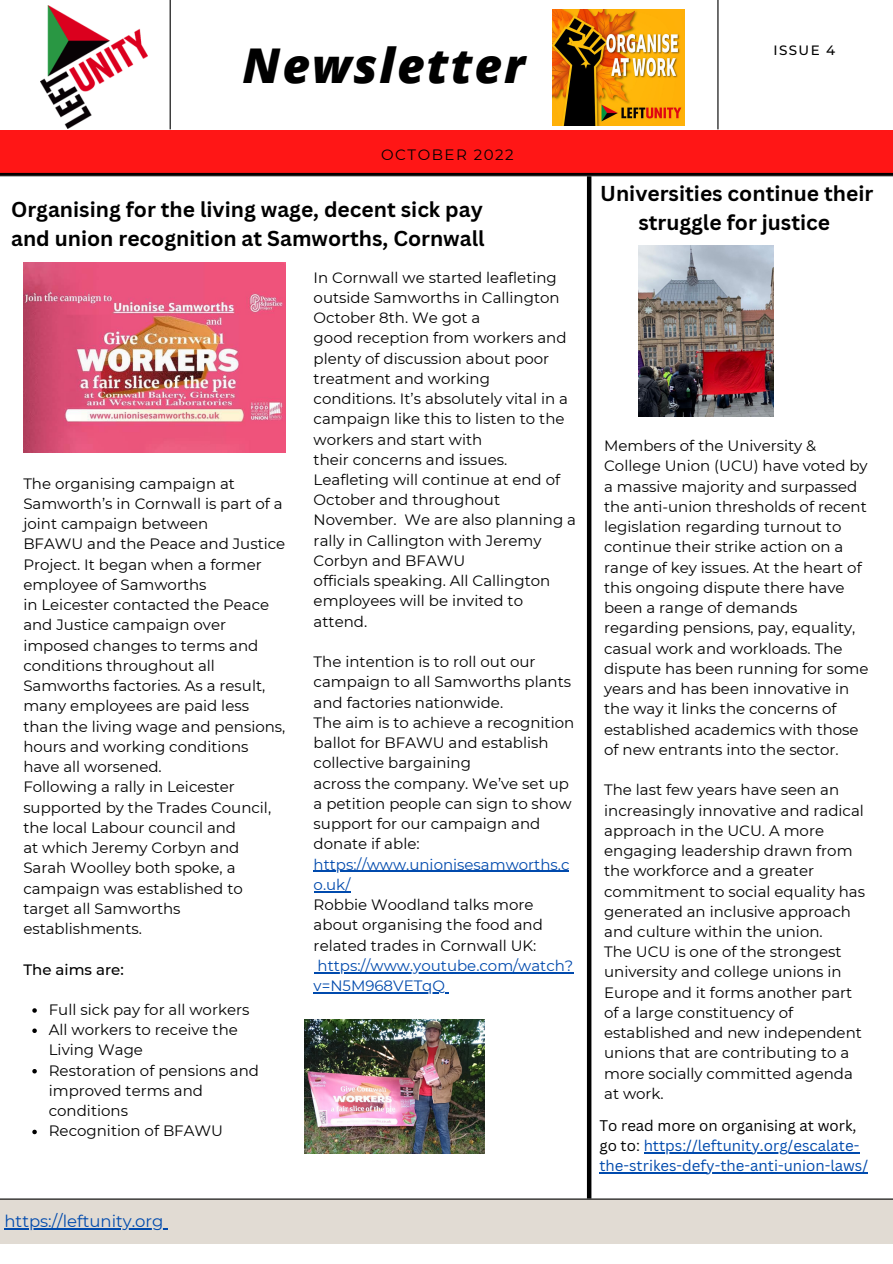
<style>
.page{position:relative;width:893px;height:1264px;background:#fff}
.page>*{position:absolute;margin:0;border:0;box-sizing:border-box;transform-origin:0 0}
.t1{font:italic 800 48px "Open Sans";letter-spacing:.04em;color:#000}
.t2{font:700 21px/29.2px "Canva Sans";color:#000}
.t3{font:16.5px "Montserrat";color:#004aad}
.t4{font:15px/20.2px "Montserrat";color:#000}
.t5{font:15px/20.2px "Canva Sans";color:#004aad}
.t6{font:15px/20.2px "Montserrat";color:#004aad}
.t7{font:15px "Montserrat";letter-spacing:.1em;color:#000}
.t8{font:500 15px "Montserrat";color:#000}
.t9{font:500 13.5px "Montserrat";letter-spacing:.1em;color:#000}
.s1{color:#000}
</style>
<div class="page">
<div style="left:0;top:130px;width:892px;height:45px;background:#ff1616"></div>
<hr style="left:0;top:173px;width:892px;height:1px;background:#000">
<hr style="left:170px;top:0;width:1px;height:129px;background:#000">
<hr style="left:717px;top:0;width:1px;height:129px;background:#000">
<hr style="left:0;top:174px;width:892px;height:1px;background:#000">
<div style="left:0;top:1199px;width:892px;height:44px;background:#e1dbd3"></div>
<hr style="left:4px;top:1228px;width:159px;height:1px;background:#004aad">
<hr style="left:0;top:1198px;width:892px;height:1px;background:#000">
<hr style="left:0;top:175px;width:892px;height:1px;background:#000">
<img style="left:41px;top:6px;width:107px;height:122px">
<img style="left:552px;top:9px;width:133px;height:116px">
<img style="left:23px;top:262px;width:262px;height:190px">
<img style="left:304px;top:1019px;width:180px;height:134px">
<hr style="left:587px;top:176px;width:4px;height:1022px;background:#000">
<img style="left:638px;top:245px;width:135px;height:171px">
<hr style="left:313px;top:870px;width:256px;height:1px;background:#004aad">
<hr style="left:313px;top:891px;width:37px;height:1px;background:#004aad">
<hr style="left:317px;top:971px;width:256px;height:2px;background:#004aad">
<hr style="left:313px;top:992px;width:132px;height:1px;background:#004aad">
<svg style="left:32px;top:1008px;width:5px;height:4px"></svg>
<svg style="left:32px;top:1028px;width:5px;height:4px"></svg>
<svg style="left:32px;top:1069px;width:5px;height:4px"></svg>
<svg style="left:32px;top:1129px;width:5px;height:5px"></svg>
<hr style="left:643px;top:1151px;width:216px;height:2px;background:#004aad">
<hr style="left:599px;top:1172px;width:269px;height:1px;background:#004aad">
<h1 class="t1" style="left:243px;top:31px;width:284px">Newsletter</h1>
<p class="t9" style="left:773px;top:42px;width:63px">ISSUE 4</p>
<p class="t7" style="left:381px;top:145px;width:134px">OCTOBER 2022</p>
<h2 class="t2" style="left:11px;top:194px;width:475px">Organising for the living wage, decent sick pay and union recognition at Samworths, Cornwall</h2>
<p class="t4" style="left:23px;top:473px;width:263px">The organising campaign at<br>Samworth’s in Cornwall is part of a joint campaign between<br>BFAWU and the Peace and Justice<br>Project. It began when a former employee of Samworths<br>in Leicester contacted the Peace and Justice campaign over imposed changes to terms and conditions throughout all<br>Samworths factories. As a result, many employees are paid less than the living wage and pensions, hours and working conditions have all worsened.<br>Following a rally in Leicester supported by the Trades Council, the local Labour council and<br>at which Jeremy Corbyn and<br>Sarah Woolley both spoke, a campaign was established to target all Samworths establishments.</p>
<p class="t8" style="left:23px;top:960px;width:102px">The aims are:</p>
<p class="t4" style="left:49px;top:999px;width:212px">Full sick pay for all workers<br>All workers to receive the<br>Living Wage<br>Restoration of pensions and improved terms and conditions<br>Recognition of BFAWU</p>
<p class="t4" style="left:313px;top:267px;width:264px">In Cornwall we started leafleting outside Samworths in Callington<br>October 8th. We got a<br>good reception from workers and plenty of discussion about poor treatment and working<br>conditions. It’s absolutely vital in a campaign like this to listen to the workers and start with<br>their concerns and issues.<br>Leafleting will continue at end of<br>October and throughout<br>November. We are also planning a rally in Callington with Jeremy<br>Corbyn and BFAWU<br>officials speaking. All Callington employees will be invited to attend.</p>
<p class="t4" style="left:313px;top:651px;width:262px">The intention is to roll out our campaign to all Samworths plants and factories nationwide.<br>The aim is to achieve a recognition ballot for BFAWU and establish collective bargaining<br>across the company. We’ve set up a petition people can sign to show support for our campaign and donate if able:</p>
<p class="t6" style="left:313px;top:854px;width:257px">https://www.unionisesamworths.c o.uk/</p>
<p class="t4" style="left:313px;top:894px;width:231px">Robbie Woodland talks more about organising the food and related trades in Cornwall UK:</p>
<p class="t6" style="left:313px;top:955px;width:261px">https://www.youtube.com/watch? v=N5M968VETqQ</p>
<p class="t3" style="left:4px;top:1211px;width:160px">https://leftunity.org</p>
<h2 class="t2" style="left:600px;top:178px;width:275px;text-align:center">Universities continue their struggle for justice</h2>
<p class="t4" style="left:604px;top:435px;width:266px">Members of the University &amp;<br>College Union (UCU) have voted by a massive majority and surpassed the anti-union thresholds of recent legislation regarding turnout to continue their strike action on a range of key issues. At the heart of this ongoing dispute there have been a range of demands regarding pensions, pay, equality, casual work and workloads. The dispute has been running for some years and has been innovative in the way it links the concerns of established academics with those of new entrants into the sector.</p>
<p class="t4" style="left:604px;top:779px;width:262px">The last few years have seen an increasingly innovative and radical approach in the UCU. A more engaging leadership drawn from the workforce and a greater commitment to social equality has generated an inclusive approach and culture within the union.<br>The UCU is one of the strongest university and college unions in<br>Europe and it forms another part of a large constituency of established and new independent unions that are contributing to a more socially committed agenda at work.</p>
<p class="t5" style="left:599px;top:1114px;width:270px"><span class="s1">To read more on organising at work, go to:</span> https://leftunity.org/escalate&shy;the-strikes-defy-the-anti-union-laws/</p>
</div>
